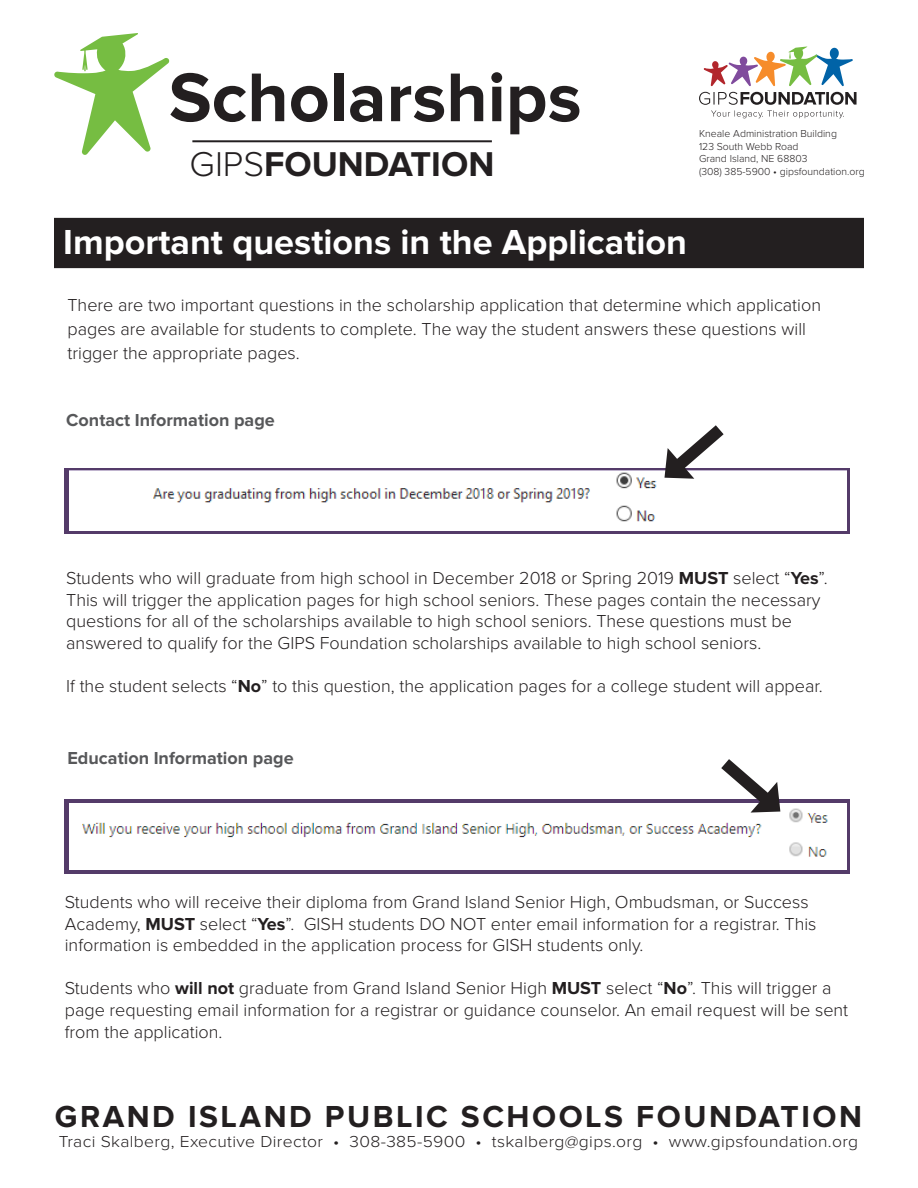
<style>
.page{position:relative;width:918px;height:1188px;background:#fff}
.page>*{position:absolute;margin:0;border:0;box-sizing:border-box;transform-origin:0 0}
.t1{font:700 71.4px "Proxima Nova";color:#231f20}
.t2{font:700 36px "Proxima Nova";color:#fff}
.t3{font:700 35.7px "Proxima Nova";color:#231f20}
.t4{font:700 31.5px "Proxima Nova";letter-spacing:.08em;color:#231f20}
.t5{font:300 18px/21.6px "Proxima Nova";color:#231f20}
.t6{font:700 18px "Proxima Nova";color:#57585a}
.t7{font:300 16.5px "Proxima Nova";letter-spacing:.02em;color:#231f20;scale:1.06 1}
.t8{font:300 10.5px "Proxima Nova";color:#231f20}
.s1{font-weight:300}
.s2{font-weight:700}
</style>
<div class="page">
<hr style="left:192px;top:140px;width:300px;height:2px;background:#231f20">
<svg style="left:54px;top:33px;width:116px;height:122px"></svg>
<svg style="left:699px;top:92px;width:158px;height:26px"></svg>
<svg style="left:704px;top:47px;width:149px;height:39px"></svg>
<div style="left:55px;top:219px;width:808px;height:48px;background:#231f20"></div>
<div style="left:54px;top:218px;width:810px;height:50px;border:2px solid #231f20"></div>
<svg style="left:65px;top:468px;width:785px;height:66px;background:#654e79"></svg>
<img style="left:69px;top:471px;width:777px;height:60px">
<svg style="left:658px;top:425px;width:78px;height:61px"></svg>
<div style="left:65px;top:800px;width:785px;height:74px;background:linear-gradient(to right,#543b69,#543b69)"></div>
<img style="left:69px;top:804px;width:777px;height:66px">
<svg style="left:708px;top:759px;width:79px;height:61px"></svg>
<p class="t1" style="left:169px;top:56px;width:414px">Scholarships</p>
<p class="t3" style="left:190px;top:143px;width:306px"><span class="s1">GIPS</span>FOUNDATION</p>
<p class="t8" style="left:699px;top:128px;width:139px">Kneale Administration Building</p>
<p class="t8" style="left:699px;top:140px;width:101px">123 South Webb Road</p>
<p class="t8" style="left:699px;top:153px;width:110px">Grand Island, NE 68803</p>
<p class="t8" style="left:699px;top:165px;width:167px">(308) 385-5900 • gipsfoundation.org</p>
<p class="t2" style="left:63px;top:221px;width:625px">Important questions in the Application</p>
<p class="t5" style="left:68px;top:293px;width:755px;line-height:24px">There are two important questions in the scholarship application that determine which application pages are available for students to complete. The way the student answers these questions will trigger the appropriate pages.</p>
<p class="t6" style="left:66px;top:410px;width:210px">Contact Information page</p>
<p class="t5" style="left:66px;top:568px;width:763px">Students who will graduate from high school in December 2018 or Spring 2019 <span class="s2">MUST</span> select “<span class="s2">Yes</span>”.<br>This will trigger the application pages for high school seniors. These pages contain the necessary questions for all of the scholarships available to high school seniors. These questions must be answered to qualify for the GIPS Foundation scholarships available to high school seniors.</p>
<p class="t5" style="left:66px;top:676px;width:758px">If the student selects “<span class="s2">No</span>” to this question, the application pages for a college student will appear.</p>
<p class="t6" style="left:68px;top:747px;width:228px">Education Information page</p>
<p class="t5" style="left:65px;top:892px;width:753px">Students who will receive their diploma from Grand Island Senior High, Ombudsman, or Success<br>Academy, <span class="s2">MUST</span> select “<span class="s2">Yes</span>”. GISH students DO NOT enter email information for a registrar. This information is embedded in the application process for GISH students only.</p>
<p class="t5" style="left:65px;top:978px;width:785px">Students who <span class="s2">will not</span> graduate from Grand Island Senior High <span class="s2">MUST</span> select “<span class="s2">No</span>”. This will trigger a page requesting email information for a registrar or guidance counselor. An email request will be sent from the application.</p>
<p class="t4" style="left:55px;top:1098px;width:809px">GRAND ISLAND PUBLIC SCHOOLS FOUNDATION</p>
<p class="t7" style="left:59px;top:1132px;width:756px">Traci Skalberg, Executive Director • 308-385-5900 • tskalberg@gips.org • www.gipsfoundation.org</p>
</div>
